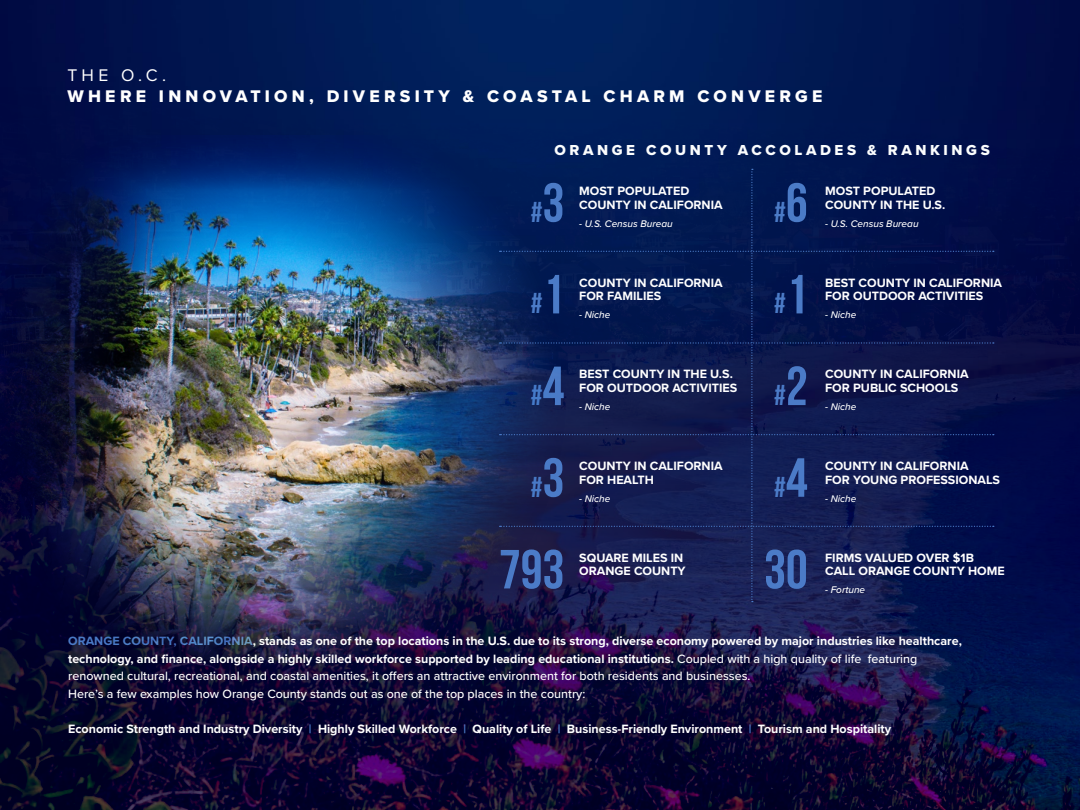
<style>
.page{position:relative;width:1080px;height:810px;background:#fff}
.page>*{position:absolute;margin:0;border:0;box-sizing:border-box;transform-origin:0 0}
.t1{font:700 55px "Bebas Neue";color:#4b7bc7}
.t2{font:700 28.75px "Bebas Neue";color:#4b7bc7}
.t3{font:17.5px "Proxima Nova Extrabld";letter-spacing:.24em;color:#fff}
.t4{font:17.5px "Proxima Nova";color:#fff}
.t5{font:15px "Proxima Nova Extrabld";letter-spacing:.24em;color:#fbfdfe}
.t6{font:700 12.5px/13.8px "Proxima Nova";color:#fff}
.t7{font:500 12.5px/17.5px "Proxima Nova";color:#fff}
.t8{font:italic 500 10px "Proxima Nova";color:#fff}
.s1{font-size:55px}
.s2{font-weight:700;color:#4b7bc7}
.s3{font-weight:700}
.s4{color:#4b7bc7}
</style>
<div class="page">
<img style="left:1px;top:0;width:1079px;height:810px">
<img style="left:0;top:123px;width:567px;height:536px">
<svg style="left:500px;top:169px;width:494px;height:433px;background:#0b184f"></svg>
<h3 class="t4" style="left:68px;top:62px;width:100px">THE O.C.</h3>
<h3 class="t3" style="left:68px;top:83px;width:757px">WHERE INNOVATION, DIVERSITY &amp; COASTAL CHARM CONVERGE</h3>
<p class="t5" style="left:554px;top:139px;width:437px">ORANGE COUNTY ACCOLADES &amp; RANKINGS</p>
<h2 class="t2" style="left:531px;top:196px;width:35px">#<span class="s1">3</span></h2>
<h2 class="t2" style="left:774px;top:196px;width:35px">#<span class="s1">6</span></h2>
<p class="t6" style="left:579px;top:184px;width:145px">MOST POPULATED<br>COUNTY IN CALIFORNIA</p>
<p class="t6" style="left:825px;top:184px;width:122px">MOST POPULATED<br>COUNTY IN THE U.S.</p>
<p class="t8" style="left:579px;top:216px;width:95px">- U.S. Census Bureau</p>
<p class="t8" style="left:825px;top:216px;width:95px">- U.S. Census Bureau</p>
<h2 class="t2" style="left:531px;top:288px;width:35px">#<span class="s1">1</span></h2>
<h2 class="t2" style="left:774px;top:288px;width:35px">#<span class="s1">1</span></h2>
<p class="t6" style="left:579px;top:275px;width:145px">COUNTY IN CALIFORNIA<br>FOR FAMILIES</p>
<p class="t6" style="left:825px;top:275px;width:178px">BEST COUNTY IN CALIFORNIA<br>FOR OUTDOOR ACTIVITIES</p>
<p class="t8" style="left:579px;top:308px;width:33px">- Niche</p>
<p class="t8" style="left:825px;top:308px;width:33px">- Niche</p>
<h2 class="t2" style="left:531px;top:379px;width:35px">#<span class="s1">4</span></h2>
<h2 class="t2" style="left:774px;top:379px;width:35px">#<span class="s1">2</span></h2>
<p class="t6" style="left:579px;top:367px;width:160px">BEST COUNTY IN THE U.S.<br>FOR OUTDOOR ACTIVITIES</p>
<p class="t6" style="left:825px;top:367px;width:145px">COUNTY IN CALIFORNIA<br>FOR PUBLIC SCHOOLS</p>
<p class="t8" style="left:579px;top:399px;width:33px">- Niche</p>
<p class="t8" style="left:825px;top:399px;width:33px">- Niche</p>
<h2 class="t2" style="left:531px;top:471px;width:35px">#<span class="s1">3</span></h2>
<h2 class="t2" style="left:774px;top:471px;width:35px">#<span class="s1">4</span></h2>
<p class="t6" style="left:579px;top:459px;width:145px">COUNTY IN CALIFORNIA<br>FOR HEALTH</p>
<p class="t6" style="left:825px;top:459px;width:176px">COUNTY IN CALIFORNIA<br>FOR YOUNG PROFESSIONALS</p>
<p class="t8" style="left:579px;top:491px;width:33px">- Niche</p>
<p class="t8" style="left:825px;top:491px;width:33px">- Niche</p>
<h1 class="t1" style="left:499px;top:539px;width:67px">793</h1>
<h1 class="t1" style="left:764px;top:539px;width:45px">30</h1>
<p class="t6" style="left:579px;top:550px;width:108px">SQUARE MILES IN<br>ORANGE COUNTY</p>
<p class="t6" style="left:825px;top:550px;width:181px">FIRMS VALUED OVER $1B<br>CALL ORANGE COUNTY HOME</p>
<p class="t8" style="left:825px;top:583px;width:42px">- Fortune</p>
<p class="t7" style="left:68px;top:632px;width:895px"><span class="s2">ORANGE COUNTY, CALIFORNIA</span><span class="s3">, stands as one of the top locations in the U.S. due to its strong, diverse economy powered by major industries like healthcare, technology, and finance, alongside a highly skilled workforce supported by leading educational institutions.</span> Coupled with a high quality of life featuring renowned cultural, recreational, and coastal amenities, it offers an attractive environment for both residents and businesses.<br>Here’s a few examples how Orange County stands out as one of the top places in the country:</p>
<p class="t6" style="left:68px;top:722px;width:825px">Economic Strength and Industry Diversity <span class="s4">|</span> Highly Skilled Workforce <span class="s4">|</span> Quality of Life <span class="s4">|</span> Business-Friendly Environment <span class="s4">|</span> Tourism and Hospitality</p>
</div>
